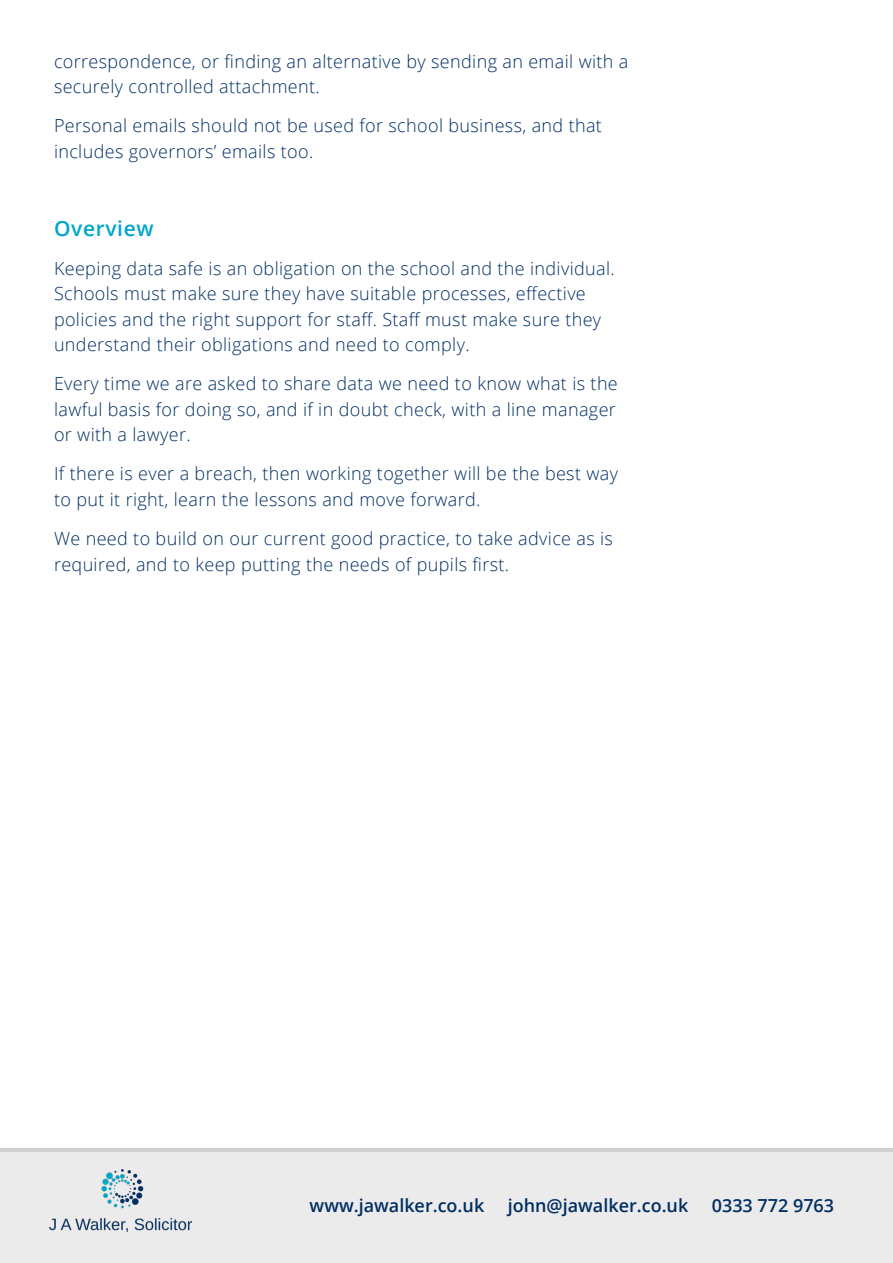
<style>
.page{position:relative;width:893px;height:1263px;background:#fff}
.page>*{position:absolute;margin:0;border:0;box-sizing:border-box;transform-origin:0 0}
.Heading_larger{font:600 21px "Open Sans";letter-spacing:.03em;color:#00a6ca}
.GUIDE_BODY{font:300 18px/25.5px "Open Sans";letter-spacing:.02em;color:#002e63}
.Heading_1{font:600 18px "Open Sans";color:#002e63}
</style>
<div class="page">
<div style="left:0;top:1152px;width:893px;height:111px;background:#ebebeb"></div>
<img style="left:49px;top:1169px;width:142px;height:63px">
<hr style="left:0;top:1148px;width:893px;height:4px;background:#d1d1d1">
<p class="GUIDE_BODY" style="left:54px;top:48px;width:576px">correspondence, or finding an alternative by sending an email with a securely controlled attachment.</p>
<p class="GUIDE_BODY" style="left:54px;top:113px;width:549px">Personal emails should not be used for school business, and that includes governors’ emails too.</p>
<p class="Heading_larger" style="left:54px;top:214px;width:101px">Overview</p>
<p class="GUIDE_BODY" style="left:54px;top:255px;width:562px">Keeping data safe is an obligation on the school and the individual.<br>Schools must make sure they have suitable processes, effective policies and the right support for staff. Staff must make sure they understand their obligations and need to comply.</p>
<p class="GUIDE_BODY" style="left:54px;top:371px;width:565px;text-align:justify">Every time we are asked to share data we need to know what is the lawful basis for doing so, and if in doubt check, with a line manager or with a lawyer.</p>
<p class="GUIDE_BODY" style="left:54px;top:461px;width:565px">If there is ever a breach, then working together will be the best way to put it right, learn the lessons and move forward.</p>
<p class="GUIDE_BODY" style="left:54px;top:525px;width:560px">We need to build on our current good practice, to take advice as is required, and to keep putting the needs of pupils first.</p>
<p class="Heading_1" style="left:310px;top:1193px;width:176px">www.jawalker.co.uk</p>
<p class="Heading_1" style="left:508px;top:1193px;width:182px">john@jawalker.co.uk</p>
<p class="Heading_1" style="left:712px;top:1193px;width:124px">0333 772 9763</p>
</div>
